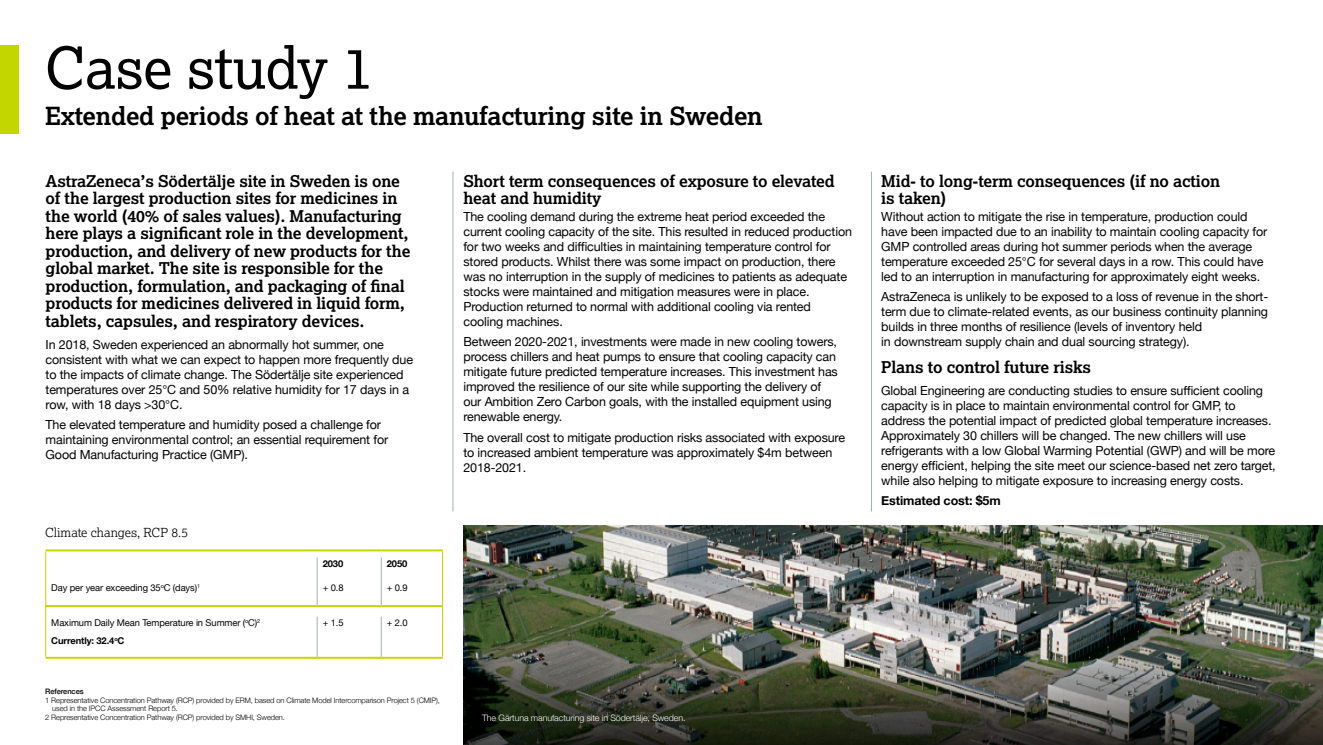
<style>
.page{position:relative;width:1323px;height:745px;background:#fff}
.page>*{position:absolute;margin:0;border:0;box-sizing:border-box;transform-origin:0 0}
.t1{font:57.5px "Lexia";letter-spacing:-.01em;color:#000}
.t2{font:700 25px "Lexia";letter-spacing:-.01em;color:#000}
.t3{font:700 16.25px/17.5px "Lexia";letter-spacing:-.01em;color:#000}
.t4{font:12.5px/15px "Helvetica Neue";letter-spacing:-.01em;color:#000}
.t5{font:300 12.5px "Lexia";color:#000}
.t6{font:700 12.5px "Helvetica Neue";letter-spacing:-.01em;color:#000}
.t7{font:9.38px/18.8px "Helvetica Neue";letter-spacing:-.01em;color:#000}
.t8{font:700 9.38px "Helvetica Neue";letter-spacing:-.01em;color:#000}
.t9{font:300 8.88px "Helvetica Neue";letter-spacing:-.01em;color:#fff}
.t10{font:300 7.5px "Helvetica Neue";letter-spacing:-.01em;color:#000}
.t11{font:500 7.5px "Helvetica Neue";letter-spacing:-.01em;color:#000}
.s1{font-weight:700}
</style>
<div class="page">
<img style="left:464px;top:525px;width:859px;height:219px">
<hr style="left:453px;top:171px;width:1px;height:340px;background:#9db0ac">
<hr style="left:871px;top:171px;width:1px;height:340px;background:#9db0ac">
<hr style="left:317px;top:557px;width:1px;height:47px;background:#9db0ac">
<hr style="left:381px;top:557px;width:1px;height:47px;background:#9db0ac">
<hr style="left:317px;top:616px;width:1px;height:30px;background:#9db0ac">
<hr style="left:381px;top:616px;width:1px;height:30px;background:#9db0ac">
<hr style="left:317px;top:604px;width:64px;height:2px;background:#c4d600">
<hr style="left:381px;top:604px;width:61px;height:2px;background:#c4d600">
<hr style="left:46px;top:604px;width:271px;height:2px;background:#c4d600">
<hr style="left:46px;top:549px;width:271px;height:2px;background:#c4d600">
<hr style="left:317px;top:549px;width:64px;height:2px;background:#c4d600">
<hr style="left:381px;top:549px;width:62px;height:2px;background:#c4d600">
<hr style="left:46px;top:656px;width:271px;height:2px;background:#c4d600">
<hr style="left:317px;top:656px;width:64px;height:2px;background:#c4d600">
<hr style="left:381px;top:656px;width:62px;height:2px;background:#c4d600">
<hr style="left:46px;top:557px;width:1px;height:48px;background:#c4d600">
<hr style="left:442px;top:557px;width:1px;height:48px;background:#c4d600">
<hr style="left:46px;top:616px;width:1px;height:30px;background:#c4d600">
<hr style="left:442px;top:616px;width:1px;height:30px;background:#c4d600">
<svg style="left:465px;top:659px;width:858px;height:85px;background:#404337"></svg>
<div style="left:0;top:45px;width:19px;height:88px;background:#c4d600"></div>
<h1 class="t1" style="left:45px;top:31px;width:330px">Case study 1</h1>
<h2 class="t2" style="left:45px;top:100px;width:719px">Extended periods of heat at the manufacturing site in Sweden</h2>
<p class="t3" style="left:46px;top:172px;width:366px">AstraZeneca’s Södertälje site in Sweden is one of the largest production sites for medicines in the world (40% of sales values). Manufacturing here plays a significant role in the development, production, and delivery of new products for the global market. The site is responsible for the production, formulation, and packaging of final products for medicines delivered in liquid form, tablets, capsules, and respiratory devices.</p>
<p class="t4" style="left:46px;top:337px;width:369px">In 2018, Sweden experienced an abnormally hot summer, one consistent with what we can expect to happen more frequently due to the impacts of climate change. The Södertälje site experienced temperatures over 25°C and 50% relative humidity for 17 days in a row, with 18 days &gt;30°C.</p>
<p class="t4" style="left:46px;top:418px;width:344px">The elevated temperature and humidity posed a challenge for maintaining environmental control; an essential requirement for<br>Good Manufacturing Practice (GMP).</p>
<p class="t5" style="left:45px;top:524px;width:145px">Climate changes, RCP 8.5</p>
<p class="t7" style="left:51px;top:578px;width:150px">Day per year exceeding 35<sup>o</sup>C (days)<sup>1</sup></p>
<p class="t8" style="left:323px;top:555px;width:22px">2030</p>
<p class="t7" style="left:323px;top:578px;width:22px">+ 0.8</p>
<p class="t8" style="left:387px;top:555px;width:22px">2050</p>
<p class="t7" style="left:387px;top:578px;width:22px">+ 0.9</p>
<p class="t7" style="left:51px;top:613px;width:210px">Maximum Daily Mean Temperature in Summer (<sup>o</sup>C)<sup>2<br></sup><span class="s1">Currently: 32.4</span><sup>o</sup><span class="s1">C</span></p>
<p class="t7" style="left:323px;top:613px;width:22px">+ 1.5</p>
<p class="t7" style="left:387px;top:613px;width:22px">+ 2.0</p>
<p class="t11" style="left:45px;top:684px;width:40px">References</p>
<p class="t10" style="left:45px;top:693px;width:396px">1 Representative Concentration Pathway (RCP) provided by ERM, based on Climate Model Intercomparison Project 5 (CMIP),</p>
<p class="t10" style="left:52px;top:702px;width:127px">used in the IPCC Assessment Report 5.</p>
<p class="t10" style="left:45px;top:710px;width:241px">2 Representative Concentration Pathway (RCP) provided by SMHI, Sweden.</p>
<h3 class="t3" style="left:463px;top:172px;width:373px">Short term consequences of exposure to elevated heat and humidity</h3>
<p class="t4" style="left:463px;top:209px;width:390px">The cooling demand during the extreme heat period exceeded the current cooling capacity of the site. This resulted in reduced production for two weeks and difficulties in maintaining temperature control for stored products. Whilst there was some impact on production, there was no interruption in the supply of medicines to patients as adequate stocks were maintained and mitigation measures were in place.<br>Production returned to normal with additional cooling via rented cooling machines.</p>
<p class="t4" style="left:463px;top:335px;width:376px">Between 2020-2021, investments were made in new cooling towers, process chillers and heat pumps to ensure that cooling capacity can mitigate future predicted temperature increases. This investment has improved the resilience of our site while supporting the delivery of our Ambition Zero Carbon goals, with the installed equipment using renewable energy.</p>
<p class="t4" style="left:463px;top:430px;width:383px">The overall cost to mitigate production risks associated with exposure to increased ambient temperature was approximately $4m between<br>2018-2021.</p>
<p class="t9" style="left:482px;top:709px;width:205px">The Gärtuna manufacturing site in Södertälje, Sweden.</p>
<h3 class="t3" style="left:881px;top:172px;width:341px">Mid- to long-term consequences (if no action is taken)</h3>
<p class="t4" style="left:881px;top:209px;width:388px">Without action to mitigate the rise in temperature, production could have been impacted due to an inability to maintain cooling capacity for GMP controlled areas during hot summer periods when the average temperature exceeded 25°C for several days in a row. This could have led to an interruption in manufacturing for approximately eight weeks.</p>
<p class="t4" style="left:881px;top:290px;width:389px">AstraZeneca is unlikely to be exposed to a loss of revenue in the short&shy;term due to climate-related events, as our business continuity planning builds in three months of resilience (levels of inventory held<br>in downstream supply chain and dual sourcing strategy).</p>
<h3 class="t3" style="left:881px;top:357px;width:211px">Plans to control future risks</h3>
<p class="t4" style="left:881px;top:383px;width:396px">Global Engineering are conducting studies to ensure sufficient cooling capacity is in place to maintain environmental control for GMP, to address the potential impact of predicted global temperature increases.<br>Approximately 30 chillers will be changed. The new chillers will use refrigerants with a low Global Warming Potential (GWP) and will be more energy efficient, helping the site meet our science-based net zero target, while also helping to mitigate exposure to increasing energy costs.</p>
<p class="t6" style="left:881px;top:490px;width:121px">Estimated cost: $5m</p>
</div>
